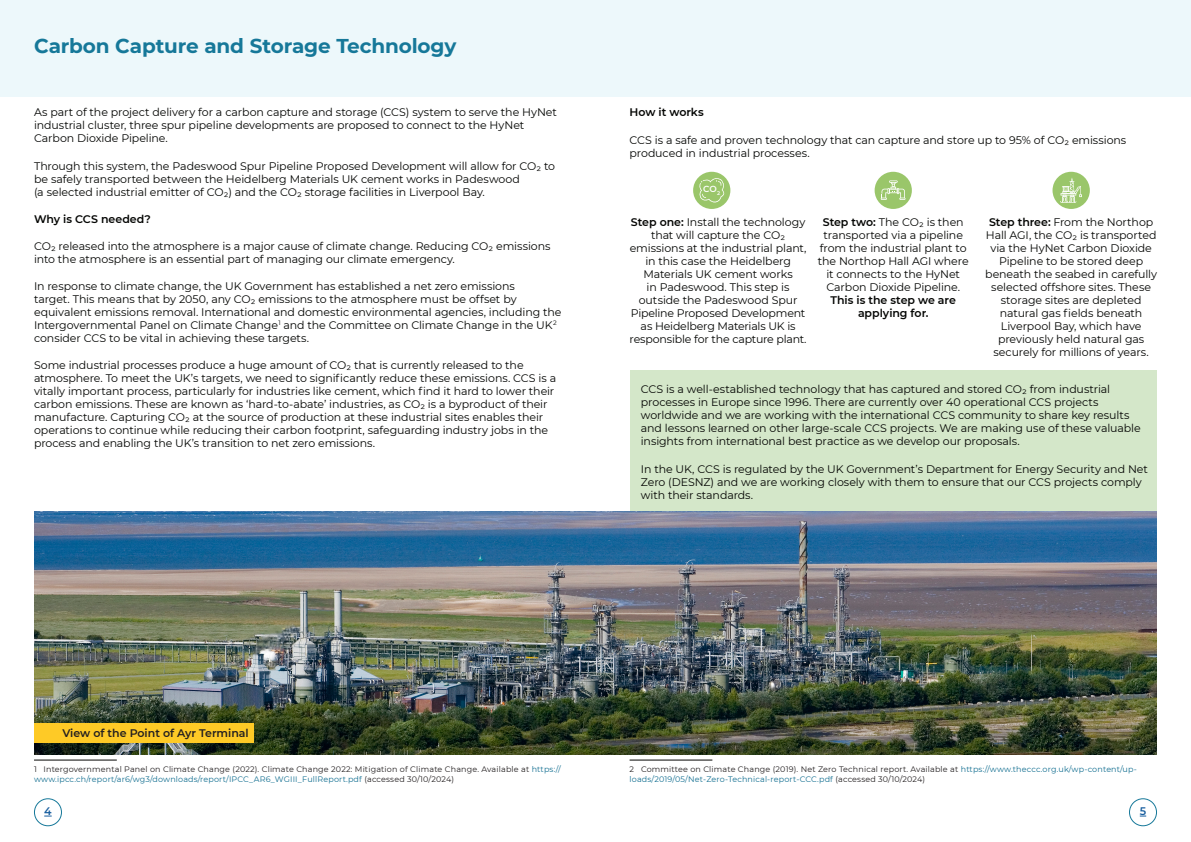
<style>
.page{position:relative;width:1191px;height:842px;background:#fff}
.page>*{position:absolute;margin:0;border:0;box-sizing:border-box;transform-origin:0 0}
.t1{font:700 20px "Montserrat";letter-spacing:-.01em;color:#167899}
.Body_Text_-_Regular__Justify{font:11px/13px "Montserrat";letter-spacing:-.01em;color:#040503}
.t2{font:600 11px "Montserrat";color:#231f20}
.Body_Text_-_Regular__Justify-2{font:600 11px "Montserrat";color:#040503}
.t3{font:600 11px "Montserrat";color:#175d9e}
.t4{font:600 8.8px "Montserrat";color:#fff}
.Footnote{font:8px/9.6px "Montserrat";letter-spacing:.02em;color:#231f20}
.Footnote-2{font:8px/9.6px "Montserrat";letter-spacing:.02em;color:#136f91}
.s1{font-weight:600}
.s2{color:#136f91}
.s3{color:#231f20}
</style>
<div class="page">
<div style="left:34px;top:798px;width:28px;height:28px;border:1px solid #167899;border-radius:50%"></div>
<div style="left:1129px;top:798px;width:28px;height:28px;border:1px solid #167899;border-radius:50%"></div>
<div style="left:0;top:0;width:1191px;height:96px;background:#edf8fb"></div>
<div style="left:630px;top:370px;width:526px;height:141px;background:#d4e7c9"></div>
<div style="left:693px;top:172px;width:37px;height:37px;background:#9ac66a;border-radius:50%"></div>
<svg style="left:698px;top:176px;width:28px;height:27px"></svg>
<div style="left:874px;top:172px;width:38px;height:37px;background:#9ac66a;border-radius:50%"></div>
<svg style="left:880px;top:180px;width:25px;height:20px"></svg>
<div style="left:1052px;top:172px;width:37px;height:37px;background:#9ac66a;border-radius:50%"></div>
<svg style="left:1060px;top:178px;width:22px;height:25px"></svg>
<img style="left:34px;top:511px;width:1123px;height:244px">
<div style="left:34px;top:724px;width:219px;height:19px;background:#feca26"></div>
<hr style="left:34px;top:759px;width:83px;height:1px;background:#040503">
<hr style="left:629px;top:759px;width:83px;height:1px;background:#040503">
<p class="t1" style="left:34px;top:32px;width:424px">Carbon Capture and Storage Technology</p>
<p class="Body_Text_-_Regular__Justify" style="left:34px;top:106px;width:524px">As part of the project delivery for a carbon capture and storage (CCS) system to serve the HyNet industrial cluster, three spur pipeline developments are proposed to connect to the HyNet<br>Carbon Dioxide Pipeline.</p>
<p class="Body_Text_-_Regular__Justify" style="left:34px;top:159px;width:522px">Through this system, the Padeswood Spur Pipeline Proposed Development will allow for CO₂ to be safely transported between the Heidelberg Materials UK cement works in Padeswood<br>(a selected industrial emitter of CO₂) and the CO₂ storage facilities in Liverpool Bay.</p>
<p class="Body_Text_-_Regular__Justify-2" style="left:34px;top:211px;width:118px">Why is CCS needed?</p>
<p class="Body_Text_-_Regular__Justify" style="left:34px;top:239px;width:518px">CO₂ released into the atmosphere is a major cause of climate change. Reducing CO₂ emissions into the atmosphere is an essential part of managing our climate emergency.</p>
<p class="Body_Text_-_Regular__Justify" style="left:34px;top:279px;width:529px">In response to climate change, the UK Government has established a net zero emissions<br>target. This means that by 2050, any CO₂ emissions to the atmosphere must be offset by equivalent emissions removal. International and domestic environmental agencies, including the Intergovernmental Panel on Climate Change<sup>1</sup> and the Committee on Climate Change in the UK<sup>2 </sup>consider CCS to be vital in achieving these targets.</p>
<p class="Body_Text_-_Regular__Justify" style="left:34px;top:358px;width:524px">Some industrial processes produce a huge amount of CO₂ that is currently released to the atmosphere. To meet the UK’s targets, we need to significantly reduce these emissions. CCS is a vitally important process, particularly for industries like cement, which find it hard to lower their carbon emissions. These are known as ‘hard-to-abate’ industries, as CO₂ is a byproduct of their manufacture. Capturing CO₂ at the source of production at these industrial sites enables their operations to continue while reducing their carbon footprint, safeguarding industry jobs in the process and enabling the UK’s transition to net zero emissions.</p>
<p class="Body_Text_-_Regular__Justify-2" style="left:629px;top:105px;width:76px">How it works</p>
<p class="Body_Text_-_Regular__Justify" style="left:629px;top:133px;width:498px">CCS is a safe and proven technology that can capture and store up to 95% of CO₂ emissions produced in industrial processes.</p>
<p class="t4" style="left:703px;top:183px;width:18px">CO<sub>2</sub></p>
<p class="Body_Text_-_Regular__Justify" style="left:629px;top:215px;width:178px;text-align:center"><span class="s1">Step one:</span> Install the technology that will capture the CO₂ emissions at the industrial plant, in this case the Heidelberg<br>Materials UK cement works<br>in Padeswood. This step is outside the Padeswood Spur<br>Pipeline Proposed Development as Heidelberg Materials UK is responsible for the capture plant.</p>
<p class="Body_Text_-_Regular__Justify" style="left:818px;top:215px;width:152px;text-align:center"><span class="s1">Step two:</span> The CO₂ is then transported via a pipeline from the industrial plant to the Northop Hall AGI where it connects to the HyNet<br>Carbon Dioxide Pipeline.<br><span class="s1">This is the step we are applying for.</span></p>
<p class="Body_Text_-_Regular__Justify" style="left:985px;top:215px;width:174px;text-align:center"><span class="s1">Step three:</span> From the Northop<br>Hall AGI, the CO₂ is transported via the HyNet Carbon Dioxide<br>Pipeline to be stored deep beneath the seabed in carefully selected offshore sites. These storage sites are depleted natural gas fields beneath<br>Liverpool Bay, which have previously held natural gas securely for millions of years.</p>
<p class="Body_Text_-_Regular__Justify" style="left:641px;top:383px;width:501px">CCS is a well-established technology that has captured and stored CO₂ from industrial processes in Europe since 1996. There are currently over 40 operational CCS projects worldwide and we are working with the international CCS community to share key results and lessons learned on other large-scale CCS projects. We are making use of these valuable insights from international best practice as we develop our proposals.</p>
<p class="Body_Text_-_Regular__Justify" style="left:641px;top:462px;width:508px">In the UK, CCS is regulated by the UK Government’s Department for Energy Security and Net<br>Zero (DESNZ) and we are working closely with them to ensure that our CCS projects comply with their standards.</p>
<p class="t2" style="left:62px;top:726px;width:188px">View of the Point of Ayr Terminal</p>
<p class="Footnote" style="left:34px;top:764px;width:528px">1 Intergovernmental Panel on Climate Change (2022). Climate Change 2022: Mitigation of Climate Change. Available at <span class="s2">https:// www.ipcc.ch/report/ar6/wg3/downloads/report/IPCC_AR6_WGIII_FullReport.pdf</span> (accessed 30/10/2024)</p>
<p class="Footnote-2" style="left:629px;top:764px;width:509px"><span class="s3">2 Committee on Climate Change (2019). Net Zero Technical report. Available at</span> https://www.theccc.org.uk/wp-content/up&shy;loads/2019/05/Net-Zero-Technical-report-CCC.pdf <span class="s3">(accessed 30/10/2024)</span></p>
<p class="t3" style="left:44px;top:803px;width:9px">4</p>
<p class="t3" style="left:1139px;top:803px;width:8px">5</p>
</div>
